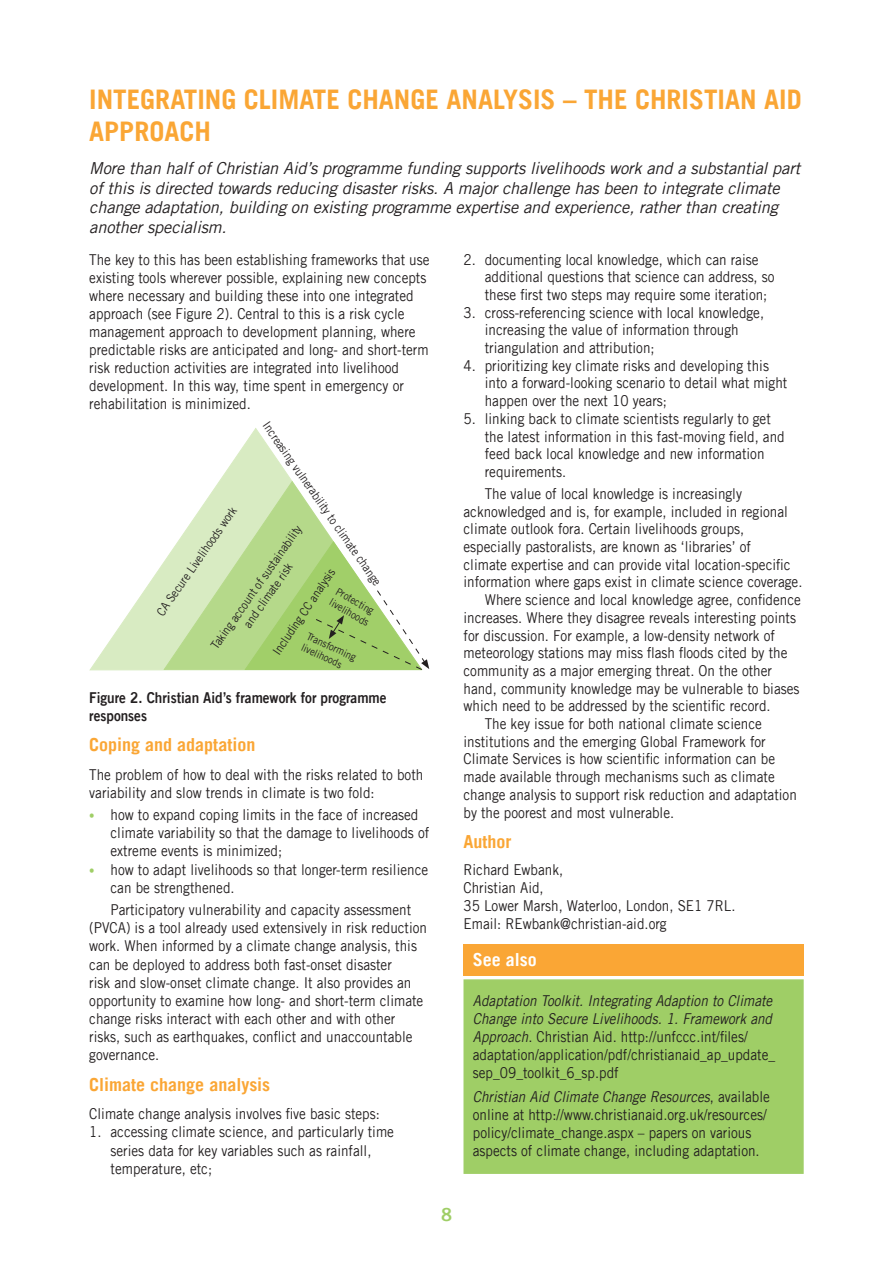
<style>
.page{position:relative;width:893px;height:1263px;background:#fff}
.page>*{position:absolute;margin:0;border:0;box-sizing:border-box;transform-origin:0 0}
.Article_title{font:700 27px/32.4px "Trade Gothic";color:#faa635}
.Heading_2{font:700 18px "Trade Gothic";color:#faa635}
.Heading_2-2{font:700 18px "Trade Gothic";color:#fff}
.t1{font:18px "Trade Gothic Bold Two";color:#9fce66}
.Abstract{font:italic 16.5px/19.8px "Trade Gothic";letter-spacing:-.01em;color:#231f20}
.Body_text_2{font:15px/17.7px "Trade Gothic";color:#231f20;scale:.9 1}
.Body_text_paragraph{font:15px/18px "Trade Gothic";color:#231f20;scale:.9 1}
.Body_text_number_ind{font:15px/17.7px "Trade Gothic";color:#231f20;scale:.9 1}
.Body_text_bullet{font:15px/18.1px "Trade Gothic";color:#231f20;scale:.9 1}
.Figure_title{font:15px/18.1px "Trade Gothic Bold Two";color:#231f20;scale:.9 1}
.Body_text_paragraph-2{font:12px/14.4px "Trade Gothic";color:#231f20;text-align:center;scale:.9 1}
.Body_text_paragraph-3{font:10.5px/12.6px "Trade Gothic";color:#231f20;scale:.9 1}
.s1{font-style:italic}
.s2{font-size:12px;color:#9fce66}
</style>
<div class="page">
<svg style="left:89px;top:428px;width:333px;height:243px"></svg>
<svg style="left:163px;top:480px;width:259px;height:190px"></svg>
<svg style="left:244px;top:541px;width:185px;height:129px"></svg>
<div style="left:463px;top:944px;width:341px;height:31px;background:#faa635"></div>
<div style="left:463px;top:979px;width:341px;height:195px;background:#9fce66;border:2px solid #9fce66"></div>
<p class="Article_title" style="left:89px;top:83px;width:714px">Integrating climate change analysis – the Christian Aid approach</p>
<p class="Abstract" style="left:89px;top:158px;width:712px">More than half of Christian Aid’s programme funding supports livelihoods work and a substantial part of this is directed towards reducing disaster risks. A major challenge has been to integrate climate change adaptation, building on existing programme expertise and experience, rather than creating another specialism.</p>
<p class="Body_text_paragraph" style="left:89px;top:250px;width:380px">The key to this has been establishing frameworks that use existing tools wherever possible, explaining new concepts where necessary and building these into one integrated approach (see Figure 2). Central to this is a risk cycle management approach to development planning, where predictable risks are anticipated and long- and short-term risk reduction activities are integrated into livelihood development. In this way, time spent in emergency or rehabilitation is minimized.</p>
<p class="Body_text_number_ind" style="left:485px;top:250px;width:324px;text-indent:-21px">2. documenting local knowledge, which can raise additional questions that science can address, so these first two steps may require some iteration;</p>
<p class="Body_text_number_ind" style="left:485px;top:303px;width:312px;text-indent:-21px">3. cross-referencing science with local knowledge, increasing the value of information through triangulation and attribution;</p>
<p class="Body_text_number_ind" style="left:485px;top:356px;width:338px;text-indent:-21px">4. prioritizing key climate risks and developing this into a forward-looking scenario to detail what might happen over the next 10 years;</p>
<p class="Body_text_number_ind" style="left:485px;top:409px;width:335px;text-indent:-21px">5. linking back to climate scientists regularly to get the latest information in this fast-moving field, and feed back local knowledge and new information requirements.</p>
<p class="Body_text_2" style="left:463px;top:485px;width:378px;text-indent:21px">The value of local knowledge is increasingly acknowledged and is, for example, included in regional climate outlook fora. Certain livelihoods groups, especially pastoralists, are known as ‘libraries’ of<br>climate expertise and can provide vital location-specific information where gaps exist in climate science coverage.</p>
<p class="Body_text_2" style="left:463px;top:591px;width:376px;text-indent:21px">Where science and local knowledge agree, confidence increases. Where they disagree reveals interesting points for discussion. For example, a low-density network of meteorology stations may miss flash floods cited by the community as a major emerging threat. On the other hand, community knowledge may be vulnerable to biases which need to be addressed by the scientific record.</p>
<p class="Body_text_2" style="left:463px;top:715px;width:372px;text-indent:21px">The key issue for both national climate science institutions and the emerging Global Framework for Climate Services is how scientific information can be made available through mechanisms such as climate change analysis to support risk reduction and adaptation by the poorest and most vulnerable.</p>
<p class="Heading_2" style="left:463px;top:830px;width:50px">Author</p>
<p class="Body_text_paragraph" style="left:463px;top:860px;width:112px">Richard Ewbank,</p>
<p class="Body_text_paragraph" style="left:463px;top:878px;width:91px">Christian Aid,</p>
<p class="Body_text_paragraph" style="left:463px;top:896px;width:304px">35 Lower Marsh, Waterloo, London, SE1 7RL.</p>
<p class="Body_text_paragraph" style="left:463px;top:914px;width:227px">Email: REwbank@christian-aid.org</p>
<p class="Heading_2-2" style="left:473px;top:949px;width:66px">See also</p>
<p class="Body_text_paragraph" style="left:473px;top:991px;width:337px"><span class="s1">Adaptation Toolkit. Integrating Adaption to Climate Change into Secure Livelihoods. 1. Framework and Approach</span>. Christian Aid. http://unfccc.int/files/ adaptation/application/pdf/christianaid_ap_update_ sep_09_toolkit_6_sp.pdf</p>
<p class="Body_text_paragraph" style="left:473px;top:1088px;width:331px"><span class="s1">Christian Aid Climate Change Resources</span>, available online at http://www.christianaid.org.uk/resources/ policy/climate_change.aspx – papers on various aspects of climate change, including adaptation.</p>
<p class="Body_text_paragraph-2" style="left:272px;top:419px;width:220px;rotate:55deg">Increasing vulnerability to climate change</p>
<p class="Body_text_paragraph-2" style="left:154px;top:610px;width:146px;rotate:-55deg">CA Secure Livelihoods work</p>
<p class="Body_text_paragraph-2" style="left:208px;top:644px;width:167px;rotate:-55deg">Taking account of sustainability and climate risk</p>
<p class="Body_text_paragraph-2" style="left:269px;top:650px;width:114px;rotate:-56deg">Including CC analysis</p>
<p class="Body_text_paragraph-3" style="left:340px;top:585px;width:50px;rotate:30deg">Protecting livelihoods</p>
<p class="Body_text_paragraph-3" style="left:310px;top:629px;width:61px;rotate:25deg">Transforming livelihoods</p>
<p class="Figure_title" style="left:89px;top:689px;width:332px">Figure 2. Christian Aid’s framework for programme responses</p>
<p class="Heading_2" style="left:89px;top:733px;width:168px">Coping and adaptation</p>
<p class="Body_text_paragraph" style="left:89px;top:765px;width:373px">The problem of how to deal with the risks related to both variability and slow trends in climate is two fold:</p>
<p class="Body_text_bullet" style="left:111px;top:805px;width:356px;text-indent:-21px"><span class="s2">•</span> how to expand coping limits in the face of increased climate variability so that the damage to livelihoods of extreme events is minimized;</p>
<p class="Body_text_bullet" style="left:111px;top:860px;width:354px;text-indent:-21px"><span class="s2">•</span> how to adapt livelihoods so that longer-term resilience can be strengthened.</p>
<p class="Body_text_2" style="left:89px;top:900px;width:377px;line-height:18.1px;text-indent:21px">Participatory vulnerability and capacity assessment (PVCA) is a tool already used extensively in risk reduction work. When informed by a climate change analysis, this can be deployed to address both fast-onset disaster<br>risk and slow-onset climate change. It also provides an opportunity to examine how long- and short-term climate change risks interact with each other and with other risks, such as earthquakes, conflict and unaccountable governance.</p>
<p class="Heading_2" style="left:89px;top:1073px;width:183px">Climate change analysis</p>
<p class="Body_text_paragraph" style="left:89px;top:1105px;width:324px">Climate change analysis involves five basic steps:</p>
<p class="Body_text_number_ind" style="left:111px;top:1123px;width:316px;line-height:18.1px;text-indent:-21px">1. accessing climate science, and particularly time series data for key variables such as rainfall, temperature, etc;</p>
<p class="t1" style="left:441px;top:1203px;width:12px">8</p>
</div>
